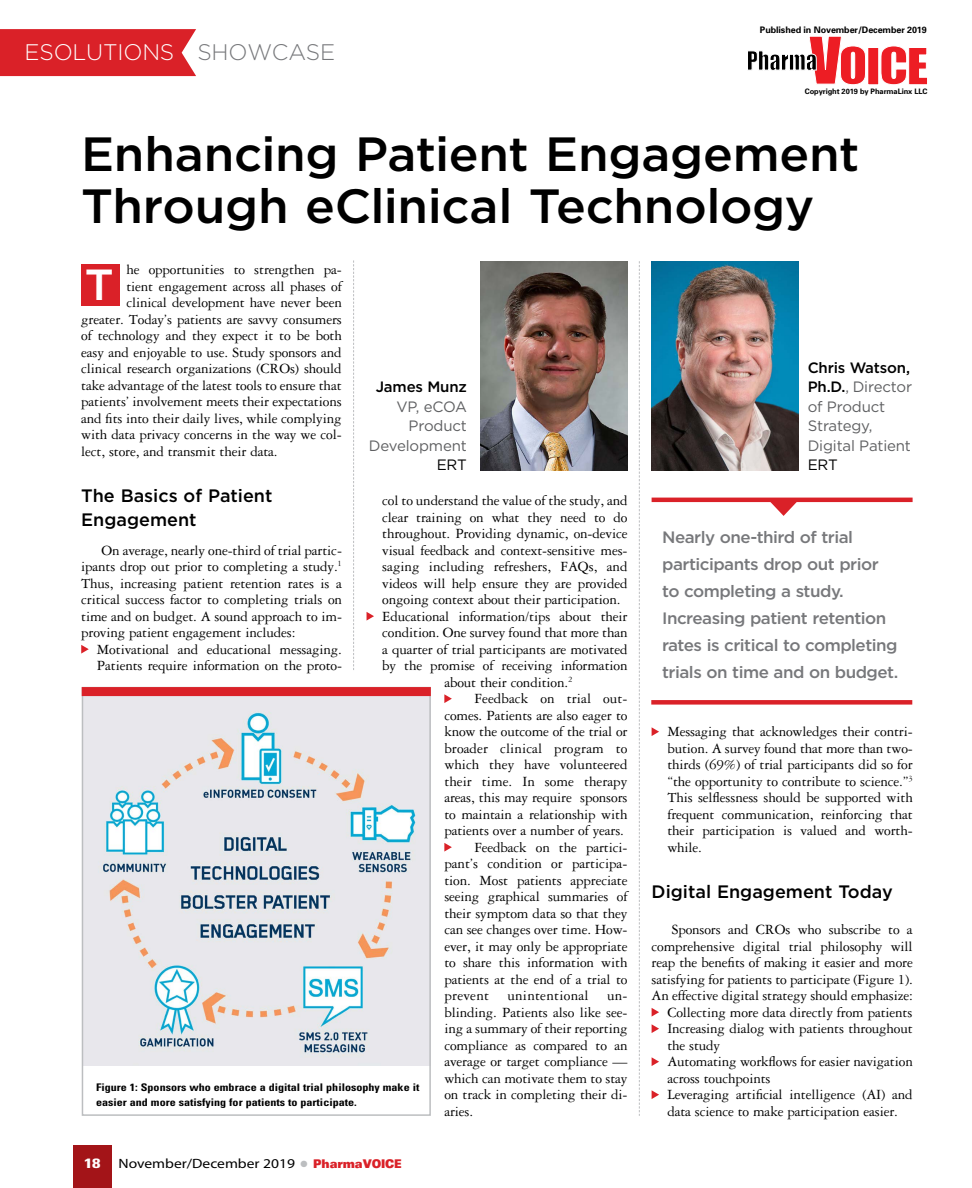
<style>
.page{position:relative;width:972px;height:1188px;background:#fff}
.page>*{position:absolute;margin:0;border:0;box-sizing:border-box;transform-origin:0 0}
.t1{font:500 48px/52.5px "Gotham";letter-spacing:-.005em;color:#000}
.t2{font:500 43.5px "Gotham";color:#fff}
.t3{font:300 22.5px "Gotham";letter-spacing:-.01em;color:#fff}
.t4{font:500 18px/24px "Gotham";color:#000}
.t5{font:500 16.5px/27px "Gotham";letter-spacing:-.03em;color:#77787b}
.t6{font:15px/16.5px "Garamond Three";letter-spacing:-.01em;color:#000;text-align:justify}
.t7{font:15px/19.5px "Gotham";letter-spacing:-.01em;color:#5f6062;text-align:right}
.t8{font:15px "Garamond Three";letter-spacing:.015em;color:#000}
.t9{font:500 15px "Gotham";letter-spacing:-.01em;color:#000}
.t10{font:15px "Gotham";letter-spacing:-.015em;color:#000}
.t11{font:13.5px "Myriad MM 400 600";color:#000;scale:1.15 1}
.t12{font:700 condensed 13.5px "Univers";color:#fff;scale:1.4 1}
.t13{font:700 condensed 10.5px/15px "Univers";color:#000;scale:1.15 1}
.t14{font:700 9px "Univers";letter-spacing:-.01em;color:#000}
.t15{font:700 7.5px "Univers";letter-spacing:-.01em;color:#000}
.s1{color:#77787b}
.s2{font-weight:500;color:#000}
.s3{color:#bcbec0}
.s4{font-family:"Univers";font-weight:900;font-stretch:expanded;font-size:12px;color:#da2128}
</style>
<div class="page">
<div style="left:0;top:29px;width:196px;height:47px;background:#da2128"></div>
<div style="left:73px;top:1145px;width:39px;height:43px;background:#a31418"></div>
<svg style="left:367px;top:612px;width:7px;height:9px"></svg>
<svg style="left:444px;top:694px;width:8px;height:9px"></svg>
<svg style="left:444px;top:843px;width:8px;height:9px"></svg>
<svg style="left:81px;top:645px;width:8px;height:9px"></svg>
<svg style="left:652px;top:727px;width:7px;height:9px"></svg>
<svg style="left:652px;top:1008px;width:7px;height:9px"></svg>
<svg style="left:652px;top:1024px;width:7px;height:9px"></svg>
<svg style="left:652px;top:1057px;width:7px;height:9px"></svg>
<svg style="left:652px;top:1090px;width:7px;height:9px"></svg>
<svg style="left:639px;top:261px;width:1px;height:855px"></svg>
<svg style="left:353px;top:260px;width:1px;height:410px"></svg>
<div style="left:81px;top:264px;width:39px;height:41px;background:#da2128"></div>
<img style="left:652px;top:261px;width:146px;height:209px">
<img style="left:481px;top:261px;width:146px;height:209px">
<img style="left:85px;top:696px;width:343px;height:370px">
<div style="left:82px;top:687px;width:349px;height:429px;border:2px solid #bcbec0"></div>
<div style="left:82px;top:687px;width:349px;height:9px;background:#da2128"></div>
<svg style="left:769px;top:502px;width:30px;height:14px"></svg>
<hr style="left:652px;top:498px;width:261px;height:4px;background:#da2128">
<div style="left:651px;top:700px;width:261px;height:5px;background:#da2128"></div>
<div style="left:868px;top:47px;width:11px;height:38px;background:#ed1d24"></div>
<div style="left:868px;top:47px;width:11px;height:38px;border:1px solid #fff"></div>
<svg style="left:881px;top:46px;width:46px;height:39px"></svg>
<svg style="left:748px;top:36px;width:118px;height:49px"></svg>
<h3 class="t3" style="left:25px;top:37px;width:312px">ESOLUTIONS <span class="s1">SHOWCASE</span></h3>
<p class="t14" style="left:760px;top:24px;width:168px">Published in November/December 2019</p>
<p class="t15" style="left:805px;top:86px;width:124px">Copyright 2019 by PharmaLinx LLC</p>
<h1 class="t1" style="left:81px;top:127px;width:780px">Enhancing Patient Engagement<br>Through eClinical Technology</h1>
<h2 class="t2" style="left:85px;top:256px;width:31px">T</h2>
<p class="t6" style="left:126px;top:261px;width:217px">he opportunities to strengthen pa-</p>
<p class="t6" style="left:126px;top:278px;width:217px">tient engagement across all phases of</p>
<p class="t6" style="left:126px;top:294px;width:217px">clinical development have never been</p>
<p class="t6" style="left:81px;top:311px;width:262px">greater. Today’s patients are savvy consumers</p>
<p class="t6" style="left:81px;top:327px;width:262px">of technology and they expect it to be both</p>
<p class="t6" style="left:81px;top:344px;width:262px">easy and enjoyable to use. Study sponsors and</p>
<p class="t6" style="left:81px;top:360px;width:262px">clinical research organizations (CROs) should</p>
<p class="t6" style="left:81px;top:377px;width:262px">take advantage of the latest tools to ensure that</p>
<p class="t6" style="left:81px;top:393px;width:262px">patients’ involvement meets their expectations</p>
<p class="t6" style="left:81px;top:410px;width:262px">and fits into their daily lives, while complying</p>
<p class="t6" style="left:81px;top:426px;width:262px">with data privacy concerns in the way we col-</p>
<p class="t6" style="left:81px;top:443px;width:198px">lect, store, and transmit their data.</p>
<p class="t4" style="left:81px;top:483px;width:193px">The Basics of Patient<br>Engagement</p>
<p class="t6" style="left:81px;top:542px;width:262px;text-indent:20px">On average, nearly one-third of trial partic&shy;ipants drop out prior to completing a study.<sup>1<br></sup>Thus, increasing patient retention rates is a critical success factor to completing trials on time and on budget. A sound approach to im&shy;proving patient engagement includes:</p>
<p class="t6" style="left:97px;top:641px;width:247px">Motivational and educational messaging.<br>Patients require information on the proto-</p>
<p class="t7" style="left:808px;top:357px;width:106px;text-align:left"><span class="s2">Chris Watson,<br>Ph.D.</span>, Director of Product<br>Strategy,<br>Digital Patient</p>
<p class="t10" style="left:808px;top:455px;width:32px">ERT</p>
<p class="t9" style="left:376px;top:377px;width:93px">James Munz</p>
<p class="t7" style="left:369px;top:396px;width:100px">VP, eCOA<br>Product<br>Development</p>
<p class="t10" style="left:437px;top:455px;width:32px">ERT</p>
<p class="t6" style="left:382px;top:492px;width:247px">col to understand the value of the study, and</p>
<p class="t6" style="left:382px;top:509px;width:247px">clear training on what they need to do</p>
<p class="t6" style="left:382px;top:525px;width:247px">throughout. Providing dynamic, on-device</p>
<p class="t6" style="left:382px;top:542px;width:247px">visual feedback and context-sensitive mes-</p>
<p class="t6" style="left:382px;top:558px;width:247px">saging including refreshers, FAQs, and</p>
<p class="t6" style="left:382px;top:575px;width:247px">videos will help ensure they are provided</p>
<p class="t6" style="left:382px;top:591px;width:240px">ongoing context about their participation.</p>
<p class="t6" style="left:382px;top:608px;width:247px">Educational information/tips about their</p>
<p class="t6" style="left:382px;top:624px;width:247px">condition. One survey found that more than</p>
<p class="t6" style="left:382px;top:641px;width:247px">a quarter of trial participants are motivated</p>
<p class="t6" style="left:382px;top:657px;width:247px">by the promise of receiving information</p>
<p class="t6" style="left:444px;top:674px;width:130px">about their condition.<sup>2</sup></p>
<p class="t6" style="left:475px;top:690px;width:155px">Feedback on trial out-</p>
<p class="t6" style="left:444px;top:707px;width:185px">comes. Patients are also eager to</p>
<p class="t6" style="left:444px;top:723px;width:185px">know the outcome of the trial or</p>
<p class="t6" style="left:444px;top:740px;width:185px">broader clinical program to</p>
<p class="t6" style="left:444px;top:756px;width:185px">which they have volunteered</p>
<p class="t6" style="left:444px;top:773px;width:185px">their time. In some therapy</p>
<p class="t6" style="left:444px;top:789px;width:185px">areas, this may require sponsors</p>
<p class="t6" style="left:444px;top:806px;width:185px">to maintain a relationship with</p>
<p class="t6" style="left:444px;top:822px;width:181px">patients over a number of years.</p>
<p class="t6" style="left:475px;top:839px;width:154px">Feedback on the partici-</p>
<p class="t6" style="left:444px;top:855px;width:185px">pant’s condition or participa-</p>
<p class="t6" style="left:444px;top:872px;width:185px">tion. Most patients appreciate</p>
<p class="t6" style="left:444px;top:888px;width:185px">seeing graphical summaries of</p>
<p class="t6" style="left:444px;top:905px;width:185px">their symptom data so that they</p>
<p class="t6" style="left:444px;top:921px;width:185px">can see changes over time. How-</p>
<p class="t6" style="left:444px;top:938px;width:185px">ever, it may only be appropriate</p>
<p class="t6" style="left:444px;top:954px;width:185px">to share this information with</p>
<p class="t6" style="left:444px;top:971px;width:185px">patients at the end of a trial to</p>
<p class="t8" style="left:444px;top:987px;width:185px">prevent unintentional un-</p>
<p class="t6" style="left:444px;top:1004px;width:185px">blinding. Patients also like see-</p>
<p class="t6" style="left:444px;top:1020px;width:185px">ing a summary of their reporting</p>
<p class="t6" style="left:444px;top:1037px;width:185px">compliance as compared to an</p>
<p class="t6" style="left:444px;top:1053px;width:185px">average or target compliance —</p>
<p class="t6" style="left:444px;top:1070px;width:185px">which can motivate them to stay</p>
<p class="t6" style="left:444px;top:1086px;width:185px">on track in completing their di-</p>
<p class="t6" style="left:444px;top:1103px;width:30px">aries.</p>
<p class="t5" style="left:662px;top:524px;width:238px">Nearly one-third of trial participants drop out prior to completing a study.<br>Increasing patient retention rates is critical to completing trials on time and on budget.</p>
<p class="t6" style="left:667px;top:723px;width:247px">Messaging that acknowledges their contri&shy;bution. A survey found that more than two&shy;thirds (69%) of trial participants did so for “the opportunity to contribute to science.”<sup>3<br></sup>This selflessness should be supported with frequent communication, reinforcing that their participation is valued and worth&shy;while.</p>
<p class="t4" style="left:652px;top:879px;width:243px">Digital Engagement Today</p>
<p class="t6" style="left:672px;top:921px;width:242px">Sponsors and CROs who subscribe to a</p>
<p class="t6" style="left:652px;top:938px;width:263px">comprehensive digital trial philosophy will</p>
<p class="t6" style="left:652px;top:954px;width:263px">reap the benefits of making it easier and more</p>
<p class="t6" style="left:652px;top:971px;width:263px">satisfying for patients to participate (Figure 1).</p>
<p class="t6" style="left:652px;top:987px;width:263px">An effective digital strategy should emphasize:</p>
<p class="t6" style="left:667px;top:1004px;width:247px">Collecting more data directly from patients</p>
<p class="t6" style="left:667px;top:1020px;width:247px">Increasing dialog with patients throughout</p>
<p class="t6" style="left:667px;top:1037px;width:54px">the study</p>
<p class="t6" style="left:667px;top:1053px;width:247px">Automating workflows for easier navigation</p>
<p class="t6" style="left:667px;top:1070px;width:105px">across touchpoints</p>
<p class="t6" style="left:667px;top:1086px;width:247px">Leveraging artificial intelligence (AI) and</p>
<p class="t6" style="left:667px;top:1103px;width:232px">data science to make participation easier.</p>
<p class="t13" style="left:96px;top:1080px;width:283px">Figure 1: Sponsors who embrace a digital trial philosophy make it easier and more satisfying for patients to participate.</p>
<p class="t12" style="left:84px;top:1155px;width:13px">18</p>
<p class="t11" style="left:119px;top:1157px;width:248px">November/December 2019 <span class="s3">●</span> <span class="s4">PharmaVOICE</span></p>
</div>
